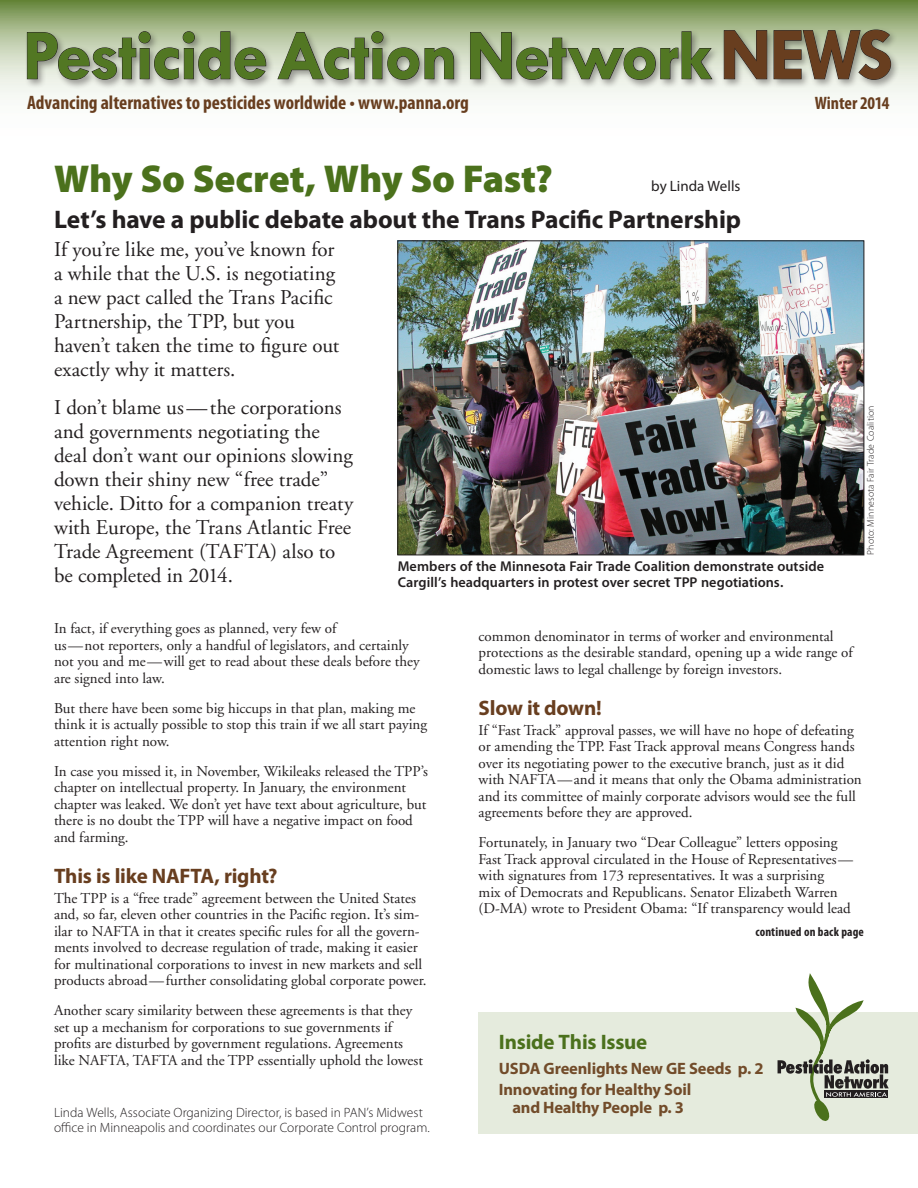
<style>
.page{position:relative;width:918px;height:1188px;background:#fff}
.page>*{position:absolute;margin:0;border:0;box-sizing:border-box;transform-origin:0 0}
.t1{font:700 72px "Tw Cen";letter-spacing:-.025em;color:#527723}
.t2{font:900 39px "Myriad Pro";letter-spacing:-.005em;color:#4b711c}
.t3{font:700 25.5px "Myriad Pro";letter-spacing:-.005em;color:#231f20}
.t4{font:21px/24px "Adobe Garamond";color:#231f20}
.t5{font:700 21px "Myriad Pro";letter-spacing:-.01em;color:#683e1f}
.t6{font:700 21px "Myriad Pro";letter-spacing:-.01em;color:#4b711c}
.t7{font:700 condensed 19.5px "Myriad Pro";color:#683e1f}
.t8{font:700 condensed 18px "Myriad Pro";letter-spacing:-.005em;color:#683e1f}
.t9{font:700 16.5px/21.3px "Myriad Pro";letter-spacing:-.01em;color:#724c2a}
.t10{font:15px/16.5px "Adobe Garamond";color:#231f20}
.t11{font:15px "Myriad Pro";letter-spacing:-.005em;color:#231f20}
.t12{font:600 14.25px/16.5px "Myriad Pro";letter-spacing:.005em;color:#231f20}
.t13{font:300 13.5px/15px "Myriad Pro";color:#231f20}
.t14{font:700 condensed 12.75px "Myriad Pro";letter-spacing:.015em;color:#231f20}
.t15{font:300 9.75px "Myriad Pro";letter-spacing:.01em;color:#231f20}
.s1{font-size:75px;color:#683e1f}
</style>
<div class="page">
<svg style="left:0;top:0;width:918px;height:98px"></svg>
<div style="left:24px;top:27px;width:876px;height:63px;background:#231f20;opacity:.4"></div>
<svg style="left:27px;top:31px;width:239px;height:49px;background:#a2a896"></svg>
<svg style="left:277px;top:31px;width:177px;height:49px;background:#a6ad9a"></svg>
<svg style="left:470px;top:31px;width:243px;height:49px;background:#a4ab99"></svg>
<svg style="left:724px;top:30px;width:43px;height:49px;background:#979d8d"></svg>
<svg style="left:773px;top:29px;width:118px;height:51px;background:#989e8e"></svg>
<div style="left:479px;top:1013px;width:439px;height:121px;background:#e5ebdd"></div>
<svg style="left:778px;top:973px;width:111px;height:148px"></svg>
<img style="left:400px;top:243px;width:462px;height:310px">
<div style="left:398px;top:241px;width:466px;height:314px;border:1px solid #231f20"></div>
<h1 class="t1" style="left:22px;top:13px;width:872px">Pesticide Action Network<span class="s1">NEWS</span></h1>
<h3 class="t7" style="left:27px;top:90px;width:444px">Advancing alternatives to pesticides worldwide • www.panna.org</h3>
<p class="t8" style="left:815px;top:91px;width:76px">Winter 2014</p>
<h2 class="t2" style="left:54px;top:152px;width:500px">Why So Secret, Why So Fast?</h2>
<h3 class="t3" style="left:54px;top:202px;width:689px">Let’s have a public debate about the Trans Pacific Partnership</h3>
<p class="t11" style="left:651px;top:177px;width:91px">by Linda Wells</p>
<h3 class="t4" style="left:54px;top:238px;width:287px">If you’re like me, you’ve known for a while that the U.S. is negotiating a new pact called the Trans Pacific<br>Partnership, the TPP, but you haven’t taken the time to figure out exactly why it matters.</h3>
<p class="t4" style="left:54px;top:396px;width:301px">I don’t blame us—the corporations and governments negotiating the deal don’t want our opinions slowing down their shiny new “free trade” vehicle. Ditto for a companion treaty with Europe, the Trans Atlantic Free Trade Agreement (TAFTA) also to be completed in 2014.</p>
<p class="t15" style="left:865px;top:555px;width:151px;rotate:-90deg">Photo: Minnesota Fair Trade Coalition</p>
<p class="t12" style="left:398px;top:557px;width:428px">Members of the Minnesota Fair Trade Coalition demonstrate outside<br>Cargill’s headquarters in protest over secret TPP negotiations.</p>
<p class="t10" style="left:54px;top:620px;width:367px">In fact, if everything goes as planned, very few of<br>us—not reporters, only a handful of legislators, and certainly not you and me—will get to read about these deals before they are signed into law.</p>
<p class="t10" style="left:54px;top:700px;width:375px">But there have been some big hiccups in that plan, making me think it is actually possible to stop this train if we all start paying attention right now.</p>
<p class="t10" style="left:54px;top:763px;width:375px">In case you missed it, in November, Wikileaks released the TPP’s chapter on intellectual property. In January, the environment chapter was leaked. We don’t yet have text about agriculture, but there is no doubt the TPP will have a negative impact on food and farming.</p>
<h3 class="t5" style="left:54px;top:862px;width:225px">This is like NAFTA, right?</h3>
<p class="t10" style="left:54px;top:890px;width:374px">The TPP is a “free trade” agreement between the United States and, so far, eleven other countries in the Pacific region. It’s sim&shy;ilar to NAFTA in that it creates specific rules for all the govern&shy;ments involved to decrease regulation of trade, making it easier for multinational corporations to invest in new markets and sell products abroad—further consolidating global corporate power.</p>
<p class="t10" style="left:54px;top:1002px;width:370px">Another scary similarity between these agreements is that they set up a mechanism for corporations to sue governments if profits are disturbed by government regulations. Agreements like NAFTA, TAFTA and the TPP essentially uphold the lowest</p>
<p class="t13" style="left:54px;top:1105px;width:377px">Linda Wells, Associate Organizing Director, is based in PAN’s Midwest office in Minneapolis and coordinates our Corporate Control program.</p>
<p class="t10" style="left:479px;top:628px;width:376px">common denominator in terms of worker and environmental protections as the desirable standard, opening up a wide range of domestic laws to legal challenge by foreign investors.</p>
<h3 class="t5" style="left:479px;top:694px;width:125px">Slow it down!</h3>
<p class="t10" style="left:479px;top:722px;width:385px">If “Fast Track” approval passes, we will have no hope of defeating or amending the TPP. Fast Track approval means Congress hands over its negotiating power to the executive branch, just as it did with NAFTA—and it means that only the Obama administration and its committee of mainly corporate advisors would see the full agreements before they are approved.</p>
<p class="t10" style="left:479px;top:835px;width:376px">Fortunately, in January two “Dear Colleague” letters opposing Fast Track approval circulated in the House of Representatives— with signatures from 173 representatives. It was a surprising<br>mix of Democrats and Republicans. Senator Elizabeth Warren (D-MA) wrote to President Obama: “If transparency would lead</p>
<p class="t14" style="left:755px;top:924px;width:110px">continued on back page</p>
<h3 class="t6" style="left:499px;top:1028px;width:150px">Inside This Issue</h3>
<p class="t9" style="left:499px;top:1057px;width:266px">USDA Greenlights New GE Seeds p. 2<br>Innovating for Healthy Soil</p>
<p class="t9" style="left:512px;top:1096px;width:173px">and Healthy People p. 3</p>
</div>
